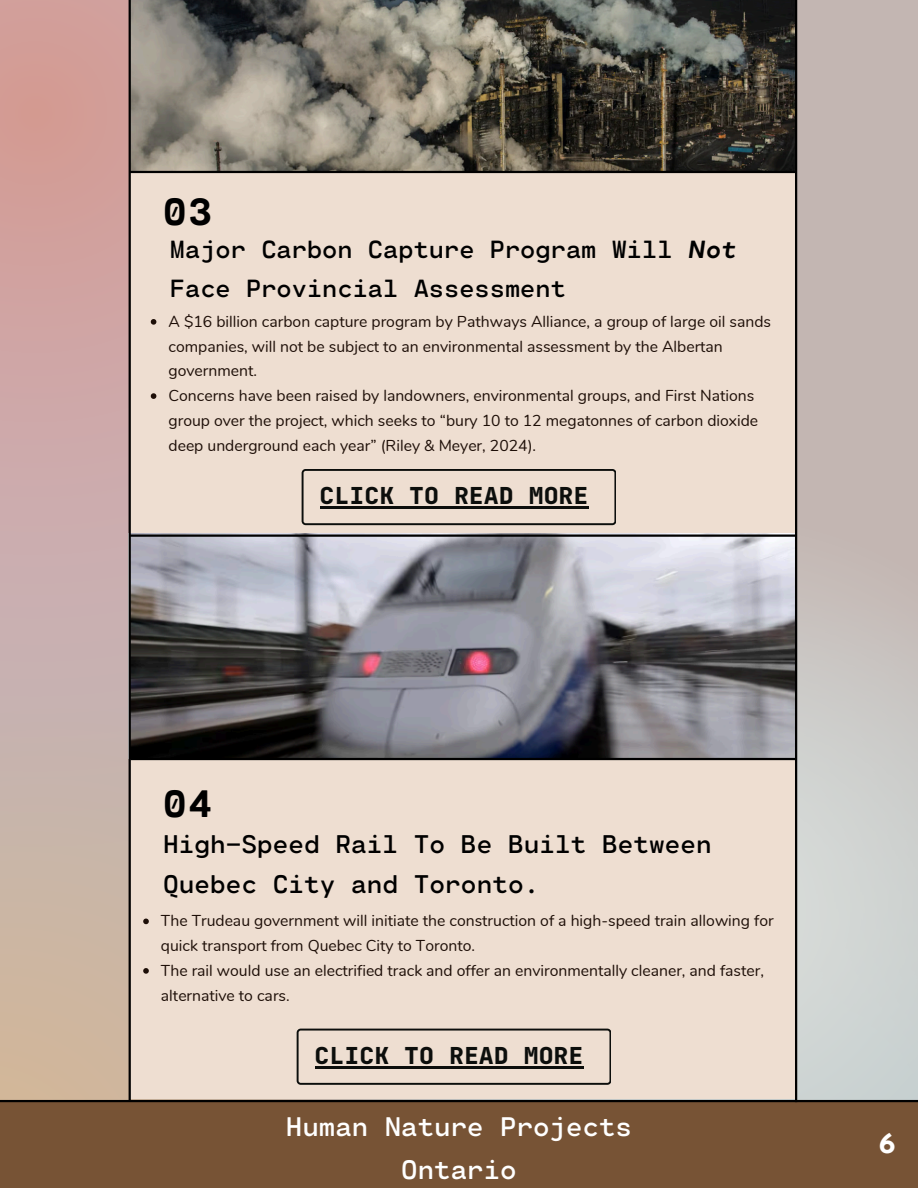
<style>
.page{position:relative;width:918px;height:1188px;background:#c3b6b2}
.page>*{position:absolute;margin:0;border:0;box-sizing:border-box;transform-origin:0 0}
.t1{font:800 38.1px "Cartograph Mono CF";color:#000}
.t2{font:700 28.65px "TT Chocolates";color:#fff}
.t3{font:600 26.85px/42.3px "Cartograph Mono CF";color:#fff;text-align:center}
.t4{font:600 25.5px/40.5px "Cartograph Mono CF";color:#000}
.t5{font:600 24.75px/38.5px "Cartograph Mono CF";color:#000}
.t6{font:800 expanded 23.7px "Jet Brains Mono";letter-spacing:.03em;color:#0c0e0c}
.t7{font:15.75px/24.8px "Nunito";color:#1d0e07}
.s1{font-family:"Cartograph Sans CF";font-weight:700;font-style:italic}
</style>
<div class="page">
<div style="left:0;top:848px;width:244px;height:252px;background:#cdb6a1"></div>
<svg style="left:0;top:0;width:129px;height:848px;fill:#cea9a9"></svg>
<svg style="left:683px;top:509px;width:235px;height:591px;fill:#cdd1cf"></svg>
<div style="left:0;top:1100px;width:918px;height:88px;background:#775335"></div>
<div style="left:130px;top:172px;width:665px;height:363px;background:#eeded1"></div>
<div style="left:130px;top:744px;width:665px;height:355px;background:#eeded1"></div>
<img style="left:131px;top:0;width:664px;height:171px">
<img style="left:131px;top:533px;width:664px;height:225px">
<hr style="left:795px;top:0;width:2px;height:1102px;background:#000">
<hr style="left:129px;top:0;width:2px;height:1101px;background:#000">
<hr style="left:0;top:1100px;width:918px;height:2px;background:#000">
<hr style="left:130px;top:535px;width:666px;height:2px;background:#000">
<hr style="left:130px;top:171px;width:666px;height:2px;background:#000">
<hr style="left:130px;top:758px;width:666px;height:2px;background:#000">
<svg style="left:151px;top:319px;width:5px;height:6px"></svg>
<svg style="left:151px;top:393px;width:5px;height:6px"></svg>
<svg style="left:302px;top:469px;width:314px;height:56px"></svg>
<hr style="left:320px;top:507px;width:269px;height:2px;background:#0c0e0c">
<svg style="left:143px;top:919px;width:6px;height:5px"></svg>
<svg style="left:143px;top:968px;width:6px;height:6px"></svg>
<svg style="left:297px;top:1029px;width:386px;height:74px"></svg>
<hr style="left:315px;top:1066px;width:269px;height:3px;background:#0c0e0c">
<p class="t1" style="left:163px;top:186px;width:50px">03</p>
<p class="t5" style="left:170px;top:229px;width:568px">Major Carbon Capture Program Will <span class="s1">Not<br></span>Face Provincial Assessment</p>
<p class="t7" style="left:169px;top:309px;width:604px">A $16 billion carbon capture program by Pathways Alliance, a group of large oil sands companies, will not be subject to an environmental assessment by the Albertan government.</p>
<p class="t7" style="left:169px;top:384px;width:591px">Concerns have been raised by landowners, environmental groups, and First Nations group over the project, which seeks to “bury 10 to 12 megatonnes of carbon dioxide deep underground each year” (Riley &amp; Meyer, 2024).</p>
<p class="t6" style="left:320px;top:481px;width:270px">CLICK TO READ MORE</p>
<p class="t1" style="left:163px;top:778px;width:50px">04</p>
<p class="t4" style="left:163px;top:822px;width:550px">High-Speed Rail To Be Built Between<br>Quebec City and Toronto.</p>
<p class="t7" style="left:161px;top:909px;width:614px">The Trudeau government will initiate the construction of a high-speed train allowing for quick transport from Quebec City to Toronto.</p>
<h2 class="t7" style="left:161px;top:958px;width:605px">The rail would use an electrified track and offer an environmentally cleaner, and faster, alternative to cars.</h2>
<p class="t6" style="left:315px;top:1041px;width:270px">CLICK TO READ MORE</p>
<p class="t3" style="left:286px;top:1104px;width:348px">Human Nature Projects<br>Ontario</p>
<h1 class="t2" style="left:879px;top:1127px;width:18px">6</h1>
</div>
